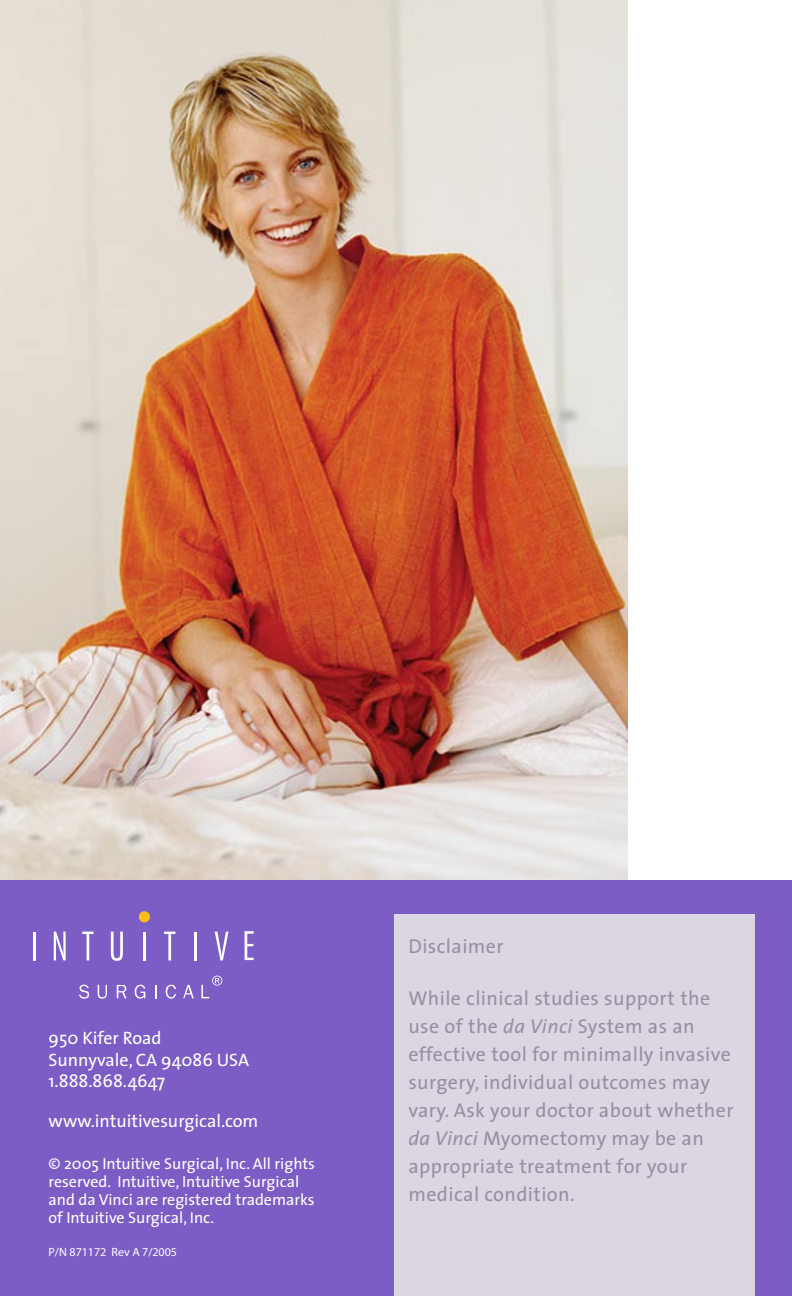
<style>
.page{position:relative;width:792px;height:1296px;background:#fff}
.page>*{position:absolute;margin:0;border:0;box-sizing:border-box;transform-origin:0 0}
.t1{font:20px/28px "The Sans";letter-spacing:.02em;color:#999b9e}
.t2{font:18px/21.6px "The Sans";color:#fff}
.t3{font:16px/18px "The Sans";color:#fff}
.t4{font:12px "Myriad";color:#fff}
.s1{font-style:italic}
</style>
<div class="page">
<img style="left:1px;top:0;width:627px;height:880px">
<div style="left:0;top:880px;width:792px;height:416px;background:#7c5dc5"></div>
<hr style="left:0;top:0;width:1px;height:1296px;background:#5b35b7">
<hr style="left:33px;top:932px;width:3px;height:28px;background:#fff">
<svg style="left:54px;top:932px;width:12px;height:28px"></svg>
<svg style="left:82px;top:932px;width:12px;height:28px"></svg>
<svg style="left:111px;top:932px;width:12px;height:29px"></svg>
<hr style="left:143px;top:932px;width:3px;height:28px;background:#fff">
<svg style="left:164px;top:932px;width:11px;height:28px"></svg>
<hr style="left:194px;top:932px;width:2px;height:28px;background:#fff">
<svg style="left:215px;top:932px;width:14px;height:28px"></svg>
<svg style="left:245px;top:931px;width:9px;height:29px"></svg>
<svg style="left:79px;top:984px;width:11px;height:15px"></svg>
<svg style="left:97px;top:985px;width:10px;height:14px"></svg>
<svg style="left:117px;top:985px;width:9px;height:13px"></svg>
<svg style="left:134px;top:984px;width:11px;height:15px"></svg>
<svg style="left:155px;top:985px;width:2px;height:13px"></svg>
<svg style="left:165px;top:984px;width:11px;height:15px"></svg>
<svg style="left:183px;top:985px;width:11px;height:13px"></svg>
<div style="left:139px;top:911px;width:11px;height:11px;background:#fdbd16;border-radius:50%"></div>
<svg style="left:201px;top:976px;width:21px;height:22px"></svg>
<hr style="left:0;top:1252px;width:1px;height:44px;background:#eb851d">
<div style="left:394px;top:914px;width:361px;height:382px;background:#dcd5e2"></div>
<p class="t2" style="left:49px;top:1027px;width:202px">950 Kifer Road<br>Sunnyvale, CA 94086 USA<br>1.888.868.4647</p>
<p class="t2" style="left:49px;top:1110px;width:211px">www.intuitivesurgical.com</p>
<p class="t3" style="left:49px;top:1155px;width:268px">© 2005 Intuitive Surgical, Inc. All rights reserved. Intuitive, Intuitive Surgical and da Vinci are registered trademarks of Intuitive Surgical, Inc.</p>
<p class="t4" style="left:49px;top:1246px;width:130px">P/N 871172 Rev A 7/2005</p>
<p class="t1" style="left:408px;top:931px;width:97px">Disclaimer</p>
<p class="t1" style="left:408px;top:983px;width:327px">While clinical studies support the use of the <span class="s1">da Vinci</span> System as an effective tool for minimally invasive surgery, individual outcomes may vary. Ask your doctor about whether <span class="s1">da Vinci</span> Myomectomy may be an appropriate treatment for your medical condition.</p>
</div>
